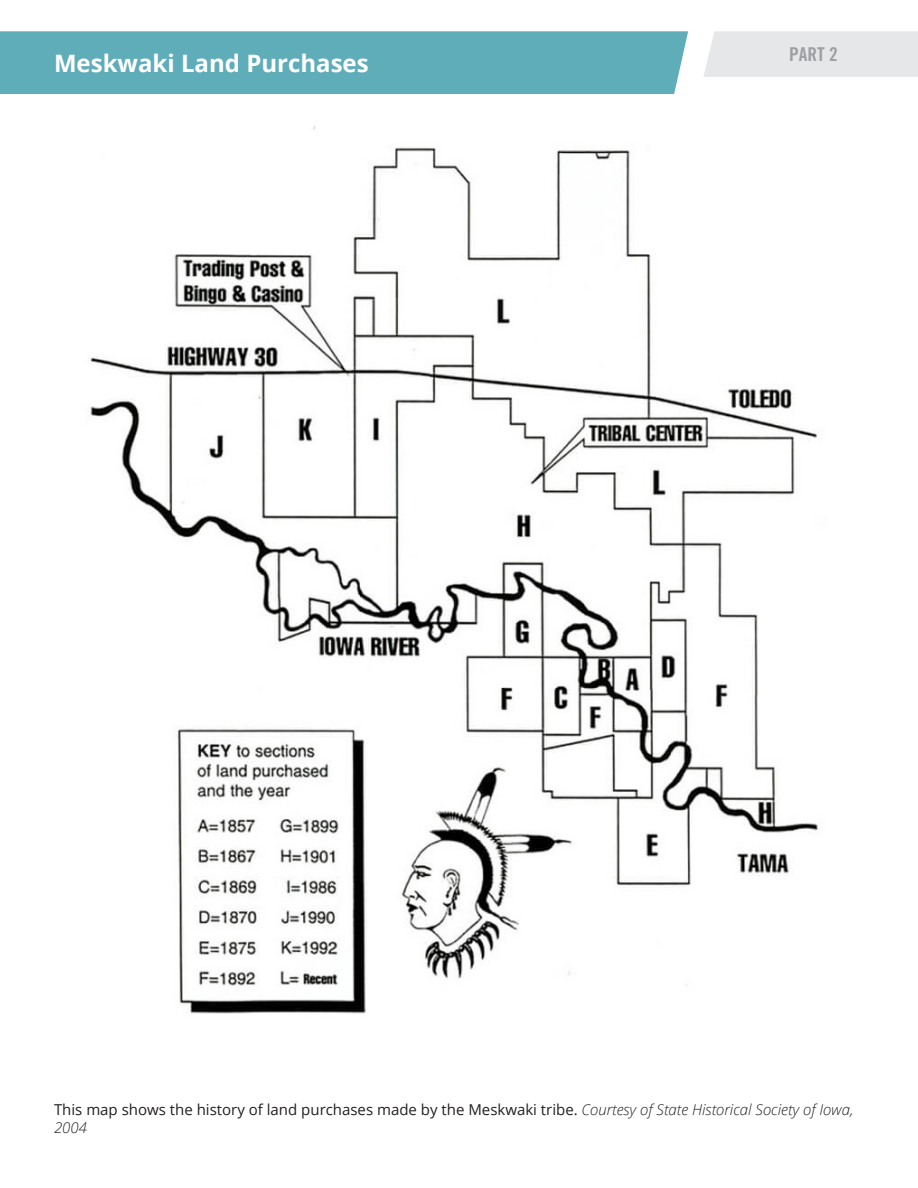
<style>
.page{position:relative;width:918px;height:1188px;background:#fff}
.page>*{position:absolute;margin:0;border:0;box-sizing:border-box;transform-origin:0 0}
.Header_2__3{font:700 24px "Open Sans";color:#fff}
.t1{font:19.05px "Trade Gothic LT Std Bd Cn 20";color:#9d9fa2}
.t2{font:15px/18px "Open Sans";color:#231f20}
.s1{font-weight:300;font-style:italic}
</style>
<div class="page">
<div style="left:703px;top:31px;width:215px;height:46px;background:#e6e7e9"></div>
<div style="left:0;top:31px;width:688px;height:63px;background:#5fadb9"></div>
<img style="left:89px;top:126px;width:730px;height:888px">
<p class="Header_2__3" style="left:54px;top:46px;width:316px">Meskwaki Land Purchases</p>
<p class="t1" style="left:789px;top:43px;width:50px">PART 2</p>
<p class="t2" style="left:54px;top:1101px;width:801px">This map shows the history of land purchases made by the Meskwaki tribe. <span class="s1">Courtesy of State Historical Society of Iowa,<br>2004</span></p>
</div>
